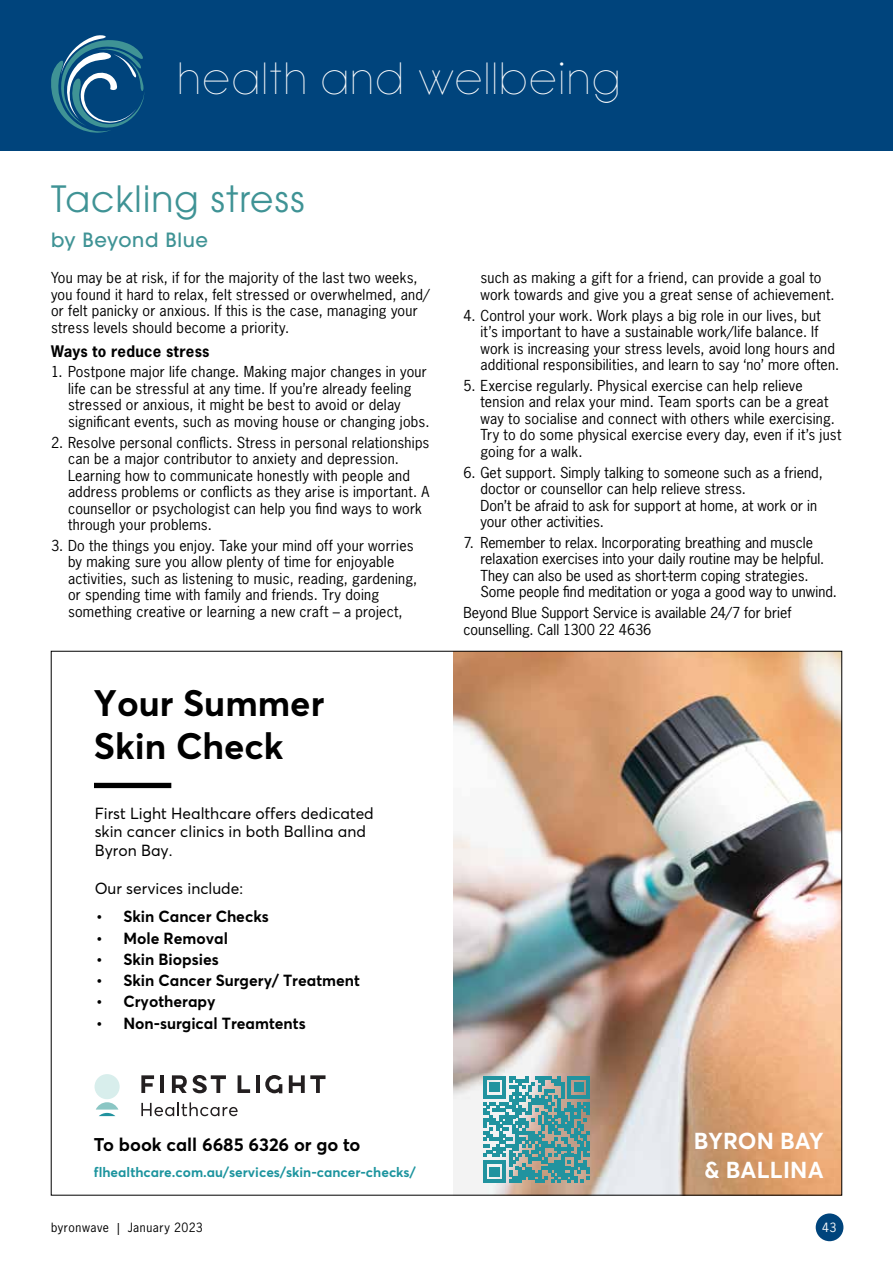
<style>
.page{position:relative;width:893px;height:1263px;background:#fff}
.page>*{position:absolute;margin:0;border:0;box-sizing:border-box;transform-origin:0 0}
.t1{font:700 36.45px/43.7px "Averta Std";color:#000}
.t2{font:36px "ITC Avant Garde Pro";letter-spacing:.03em;color:#3f9395}
.t3{font:31.5px "Bondoluo Peek";letter-spacing:.115em;color:#fff}
.t4{font:700 22.8px/29.4px "Averta Std";letter-spacing:.01em;color:#fff;text-align:center}
.t5{font:500 19.5px "ITC Avant Garde Pro";letter-spacing:.03em;color:#3f9395}
.t6{font:700 18.15px "Averta Std";color:#000}
.t7{font:700 15.9px "Averta Std";color:#000}
.t8{font:15.9px/18.8px "Averta Std";color:#000}
.t9{font:700 15px "News Gothic Std";letter-spacing:.015em;color:#000}
.t10{font:14.25px/16.5px "News Gothic Std";letter-spacing:.015em;color:#000}
.t11{font:700 13.65px "Averta Std";color:#1c949e}
.t12{font:12px "News Gothic Std";letter-spacing:.045em;color:#000}
.t13{font:12px "News Gothic Std";color:#fff}
</style>
<div class="page">
<div style="left:816px;top:1213px;width:27px;height:28px;background:#00447c;border-radius:50%"></div>
<img style="left:94px;top:653px;width:746px;height:540px">
<svg style="left:483px;top:1076px;width:107px;height:107px;background:#66a4a7"></svg>
<div style="left:0;top:0;width:893px;height:151px;background:#00447c"></div>
<svg style="left:51px;top:35px;width:94px;height:98px"></svg>
<h3 class="t3" style="left:179px;top:60px;width:441px">health and wellbeing</h3>
<h2 class="t2" style="left:51px;top:176px;width:255px">Tackling stress</h2>
<h3 class="t5" style="left:51px;top:228px;width:159px">by Beyond Blue</h3>
<p class="t10" style="left:51px;top:269px;width:380px">You may be at risk, if for the majority of the last two weeks, you found it hard to relax, felt stressed or overwhelmed, and/ or felt panicky or anxious. If this is the case, managing your stress levels should become a priority.</p>
<p class="t9" style="left:51px;top:341px;width:160px">Ways to reduce stress</p>
<p class="t10" style="left:68px;top:363px;width:363px;text-indent:-17px">1. Postpone major life change. Making major changes in your life can be stressful at any time. If you’re already feeling stressed or anxious, it might be best to avoid or delay significant events, such as moving house or changing jobs.</p>
<p class="t10" style="left:68px;top:434px;width:363px;text-indent:-17px">2. Resolve personal conflicts. Stress in personal relationships can be a major contributor to anxiety and depression.<br>Learning how to communicate honestly with people and address problems or conflicts as they arise is important. A counsellor or psychologist can help you find ways to work through your problems.</p>
<p class="t10" style="left:68px;top:537px;width:351px;text-indent:-17px">3. Do the things you enjoy. Take your mind off your worries by making sure you allow plenty of time for enjoyable activities, such as listening to music, reading, gardening, or spending time with family and friends. Try doing something creative or learning a new craft – a project,</p>
<h1 class="t1" style="left:94px;top:680px;width:232px">Your Summer<br>Skin Check</h1>
<p class="t8" style="left:95px;top:803px;width:281px">First Light Healthcare offers dedicated skin cancer clinics in both Ballina and<br>Byron Bay.</p>
<p class="t8" style="left:95px;top:878px;width:150px">Our services include:</p>
<p class="t7" style="left:96px;top:907px;width:174px">• Skin Cancer Checks</p>
<p class="t7" style="left:96px;top:928px;width:133px">• Mole Removal</p>
<p class="t7" style="left:96px;top:949px;width:124px">• Skin Biopsies</p>
<p class="t7" style="left:96px;top:970px;width:265px">• Skin Cancer Surgery/ Treatment</p>
<p class="t7" style="left:96px;top:991px;width:121px">• Cryotherapy</p>
<p class="t7" style="left:96px;top:1013px;width:211px">• Non-surgical Treamtents</p>
<p class="t10" style="left:480px;top:269px;width:356px">such as making a gift for a friend, can provide a goal to work towards and give you a great sense of achievement.</p>
<p class="t10" style="left:480px;top:307px;width:360px;text-indent:-17px">4. Control your work. Work plays a big role in our lives, but it’s important to have a sustainable work/life balance. If work is increasing your stress levels, avoid long hours and additional responsibilities, and learn to say ‘no’ more often.</p>
<p class="t10" style="left:480px;top:377px;width:362px;text-indent:-17px">5. Exercise regularly. Physical exercise can help relieve tension and relax your mind. Team sports can be a great way to socialise and connect with others while exercising.<br>Try to do some physical exercise every day, even if it’s just going for a walk.</p>
<p class="t10" style="left:480px;top:464px;width:344px;text-indent:-17px">6. Get support. Simply talking to someone such as a friend, doctor or counsellor can help relieve stress.<br>Don’t be afraid to ask for support at home, at work or in your other activities.</p>
<p class="t10" style="left:480px;top:534px;width:358px;text-indent:-17px">7. Remember to relax. Incorporating breathing and muscle relaxation exercises into your daily routine may be helpful.<br>They can also be used as short-term coping strategies.<br>Some people find meditation or yoga a good way to unwind.</p>
<p class="t10" style="left:463px;top:604px;width:330px">Beyond Blue Support Service is available 24/7 for brief counselling. Call 1300 22 4636</p>
<p class="t6" style="left:94px;top:1133px;width:268px">To book call 6685 6326 or go to</p>
<p class="t11" style="left:94px;top:1163px;width:324px">flhealthcare.com.au/services/skin-cancer-checks/</p>
<h3 class="t4" style="left:694px;top:1126px;width:131px">BYRON BAY &amp; BALLINA</h3>
<p class="t12" style="left:51px;top:1220px;width:153px">byronwave | January 2023</p>
<p class="t13" style="left:822px;top:1220px;width:16px">43</p>
</div>
